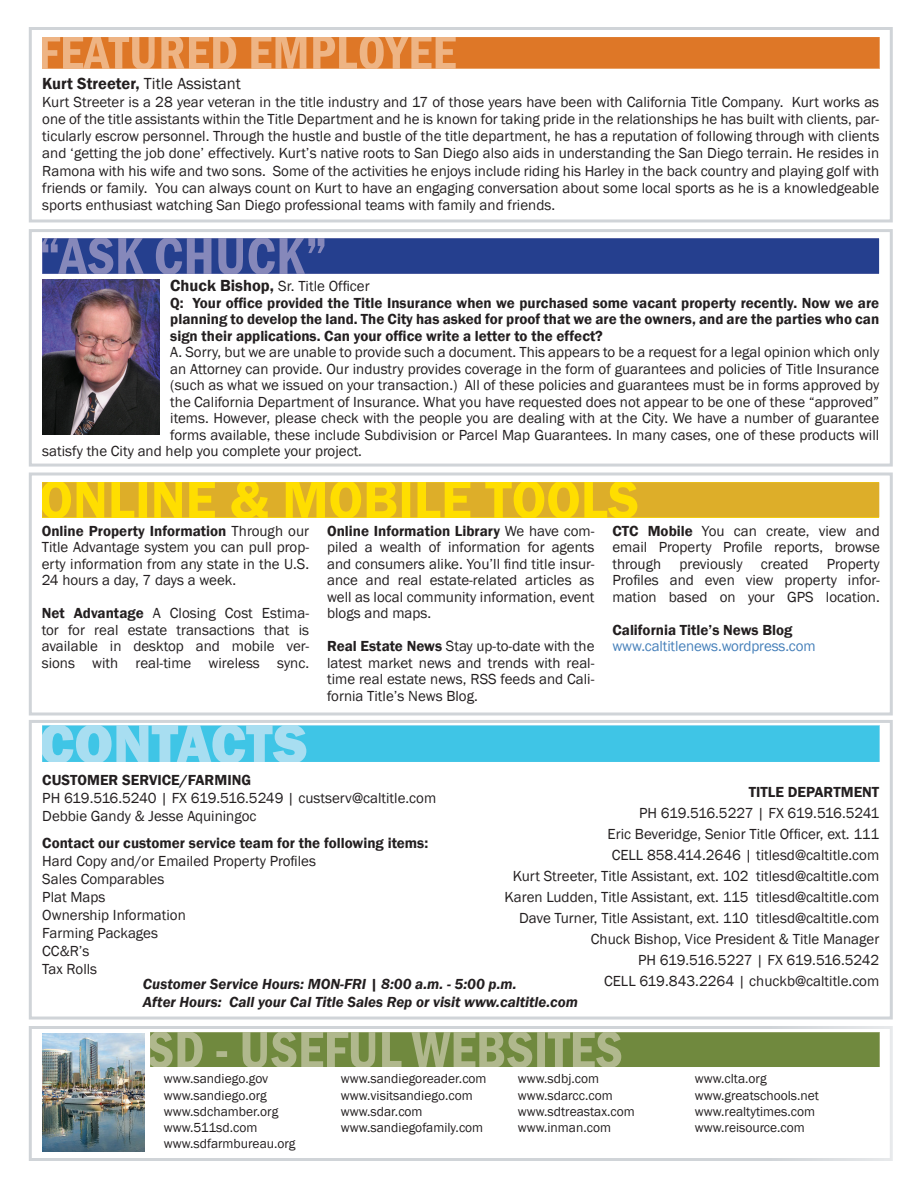
<style>
.page{position:relative;width:918px;height:1188px;background:#fff}
.page>*{position:absolute;margin:0;border:0;box-sizing:border-box;transform-origin:0 0}
.t1{font:16.5px "Franklin Gothic";color:#231f20}
.t2{font:15px/16.5px "Franklin Gothic";color:#231f20;text-align:justify}
.t3{font:600 15px/16.5px "Franklin Gothic";color:#231f20;text-align:justify}
.t4{font:italic 600 15px "Franklin Gothic";color:#231f20}
.t5{font:15px "Franklin Gothic";letter-spacing:-.01em;color:#4680ba}
.t6{font:15px "Franklin Gothic";letter-spacing:-.035em;color:#231f20}
.t7{font:15px "Franklin Gothic";letter-spacing:-.025em;color:#231f20}
.t8{font:13.5px "Franklin Gothic";color:#231f20}
.s1{font-weight:600}
.s2{font-weight:600;font-size:16.5px}
</style>
<div class="page">
<div style="left:29px;top:472px;width:864px;height:244px;border:3px solid #d0d4d8"></div>
<div style="left:29px;top:27px;width:864px;height:195px;border:3px solid #d0d4d8"></div>
<div style="left:29px;top:1026px;width:864px;height:135px;border:3px solid #d0d4d8"></div>
<img style="left:42px;top:1033px;width:102px;height:119px">
<div style="left:29px;top:229px;width:864px;height:238px;border:3px solid #d0d4d8"></div>
<img style="left:42px;top:279px;width:118px;height:156px">
<div style="left:29px;top:720px;width:864px;height:300px;border:3px solid #d0d4d8"></div>
<svg style="left:42px;top:482px;width:837px;height:35px;background:#e9bf1a"></svg>
<svg style="left:42px;top:726px;width:837px;height:36px;background:#53c9e8"></svg>
<svg style="left:42px;top:239px;width:837px;height:35px;background:#354b95"></svg>
<svg style="left:48px;top:37px;width:831px;height:31px;background:#e2863f"></svg>
<svg style="left:150px;top:1033px;width:729px;height:34px;background:#849857"></svg>
<p class="t1" style="left:42px;top:74px;width:200px"><span class="s1">Kurt Streeter,</span> Title Assistant</p>
<p class="t2" style="left:42px;top:93px;width:839px;line-height:17.2px">Kurt Streeter is a 28 year veteran in the title industry and 17 of those years have been with California Title Company. Kurt works as one of the title assistants within the Title Department and he is known for taking pride in the relationships he has built with clients, par&shy;ticularly escrow personnel. Through the hustle and bustle of the title department, he has a reputation of following through with clients and ‘getting the job done’ effectively. Kurt’s native roots to San Diego also aids in understanding the San Diego terrain. He resides in Ramona with his wife and two sons. Some of the activities he enjoys include riding his Harley in the back country and playing golf with friends or family. You can always count on Kurt to have an engaging conversation about some local sports as he is a knowledgeable sports enthusiast watching San Diego professional teams with family and friends.</p>
<p class="t2" style="left:170px;top:278px;width:201px"><span class="s2">Chuck Bishop,</span> Sr. Title Officer</p>
<p class="t3" style="left:170px;top:295px;width:711px">Q: Your office provided the Title Insurance when we purchased some vacant property recently. Now we are planning to develop the land. The City has asked for proof that we are the owners, and are the parties who can sign their applications. Can your office write a letter to the effect?</p>
<p class="t2" style="left:170px;top:344px;width:711px">A. Sorry, but we are unable to provide such a document. This appears to be a request for a legal opinion which only</p>
<p class="t2" style="left:170px;top:361px;width:711px">an Attorney can provide. Our industry provides coverage in the form of guarantees and policies of Title Insurance</p>
<p class="t2" style="left:170px;top:377px;width:710px">(such as what we issued on your transaction.) All of these policies and guarantees must be in forms approved by</p>
<p class="t2" style="left:170px;top:394px;width:711px">the California Department of Insurance. What you have requested does not appear to be one of these “approved”</p>
<p class="t2" style="left:170px;top:410px;width:711px">items. However, please check with the people you are dealing with at the City. We have a number of guarantee</p>
<p class="t2" style="left:170px;top:427px;width:711px">forms available, these include Subdivision or Parcel Map Guarantees. In many cases, one of these products will</p>
<p class="t2" style="left:42px;top:443px;width:321px">satisfy the City and help you complete your project.</p>
<p class="t2" style="left:42px;top:523px;width:269px"><span class="s1">Online Property Information</span> Through our Title Advantage system you can pull prop&shy;erty information from any state in the U.S.<br>24 hours a day, 7 days a week.</p>
<p class="t2" style="left:42px;top:605px;width:269px"><span class="s1">Net Advantage</span> A Closing Cost Estima&shy;tor for real estate transactions that is available in desktop and mobile ver&shy;sions with real-time wireless sync.</p>
<p class="t2" style="left:327px;top:523px;width:269px"><span class="s1">Online Information Library</span> We have com&shy;piled a wealth of information for agents and consumers alike. You’ll find title insur&shy;ance and real estate-related articles as well as local community information, event blogs and maps.</p>
<p class="t2" style="left:327px;top:638px;width:269px"><span class="s1">Real Estate News</span> Stay up-to-date with the latest market news and trends with real&shy;time real estate news, RSS feeds and Cali&shy;fornia Title’s News Blog.</p>
<p class="t2" style="left:612px;top:523px;width:269px"><span class="s1">CTC Mobile</span> You can create, view and email Property Profile reports, browse through previously created Property Profiles and even view property infor&shy;mation based on your GPS location.</p>
<p class="t3" style="left:612px;top:622px;width:182px">California Title’s News Blog</p>
<p class="t5" style="left:612px;top:637px;width:205px">www.caltitlenews.wordpress.com</p>
<p class="t3" style="left:42px;top:771px;width:210px">CUSTOMER SERVICE/FARMING</p>
<p class="t2" style="left:42px;top:790px;width:395px">PH 619.516.5240 | FX 619.516.5249 | custserv@caltitle.com</p>
<p class="t2" style="left:42px;top:808px;width:216px">Debbie Gandy &amp; Jesse Aquiningoc</p>
<p class="t3" style="left:749px;top:784px;width:132px">TITLE DEPARTMENT</p>
<p class="t6" style="left:639px;top:804px;width:242px">PH 619.516.5227 | FX 619.516.5241</p>
<p class="t2" style="left:608px;top:826px;width:273px">Eric Beveridge, Senior Title Officer, ext. 111</p>
<p class="t2" style="left:612px;top:847px;width:269px">CELL 858.414.2646 | titlesd@caltitle.com</p>
<p class="t2" style="left:513px;top:868px;width:368px">Kurt Streeter, Title Assistant, ext. 102 titlesd@caltitle.com</p>
<p class="t2" style="left:504px;top:889px;width:376px">Karen Ludden, Title Assistant, ext. 115 titlesd@caltitle.com</p>
<p class="t2" style="left:519px;top:910px;width:362px">Dave Turner, Title Assistant, ext. 110 titlesd@caltitle.com</p>
<p class="t2" style="left:591px;top:931px;width:290px">Chuck Bishop, Vice President &amp; Title Manager</p>
<p class="t7" style="left:638px;top:951px;width:243px">PH 619.516.5227 | FX 619.516.5242</p>
<p class="t2" style="left:604px;top:973px;width:277px">CELL 619.843.2264 | chuckb@caltitle.com</p>
<p class="t3" style="left:42px;top:834px;width:387px">Contact our customer service team for the following items:</p>
<p class="t2" style="left:42px;top:853px;width:275px">Hard Copy and/or Emailed Property Profiles</p>
<p class="t2" style="left:42px;top:871px;width:124px">Sales Comparables</p>
<p class="t2" style="left:42px;top:889px;width:65px">Plat Maps</p>
<p class="t2" style="left:42px;top:907px;width:145px">Ownership Information</p>
<p class="t2" style="left:42px;top:925px;width:117px">Farming Packages</p>
<p class="t2" style="left:42px;top:943px;width:49px">CC&amp;R’s</p>
<p class="t2" style="left:42px;top:961px;width:56px">Tax Rolls</p>
<p class="t4" style="left:143px;top:974px;width:375px">Customer Service Hours: MON-FRI | 8:00 a.m. - 5:00 p.m.</p>
<p class="t4" style="left:143px;top:992px;width:437px">After Hours: Call your Cal Title Sales Rep or visit www.caltitle.com</p>
<p class="t8" style="left:164px;top:1070px;width:106px">www.sandiego.gov</p>
<p class="t8" style="left:164px;top:1087px;width:105px">www.sandiego.org</p>
<p class="t8" style="left:164px;top:1103px;width:116px">www.sdchamber.org</p>
<p class="t8" style="left:164px;top:1119px;width:95px">www.511sd.com</p>
<p class="t8" style="left:164px;top:1135px;width:133px">www.sdfarmbureau.org</p>
<p class="t8" style="left:341px;top:1070px;width:147px">www.sandiegoreader.com</p>
<p class="t8" style="left:341px;top:1087px;width:133px">www.visitsandiego.com</p>
<p class="t8" style="left:341px;top:1103px;width:83px">www.sdar.com</p>
<p class="t8" style="left:341px;top:1119px;width:144px">www.sandiegofamily.com</p>
<p class="t8" style="left:518px;top:1070px;width:83px">www.sdbj.com</p>
<p class="t8" style="left:518px;top:1087px;width:96px">www.sdarcc.com</p>
<p class="t8" style="left:518px;top:1103px;width:119px">www.sdtreastax.com</p>
<p class="t8" style="left:518px;top:1119px;width:95px">www.inman.com</p>
<p class="t8" style="left:695px;top:1070px;width:73px">www.clta.org</p>
<p class="t8" style="left:695px;top:1087px;width:126px">www.greatschools.net</p>
<p class="t8" style="left:695px;top:1103px;width:122px">www.realtytimes.com</p>
<p class="t8" style="left:695px;top:1119px;width:112px">www.reisource.com</p>
</div>
